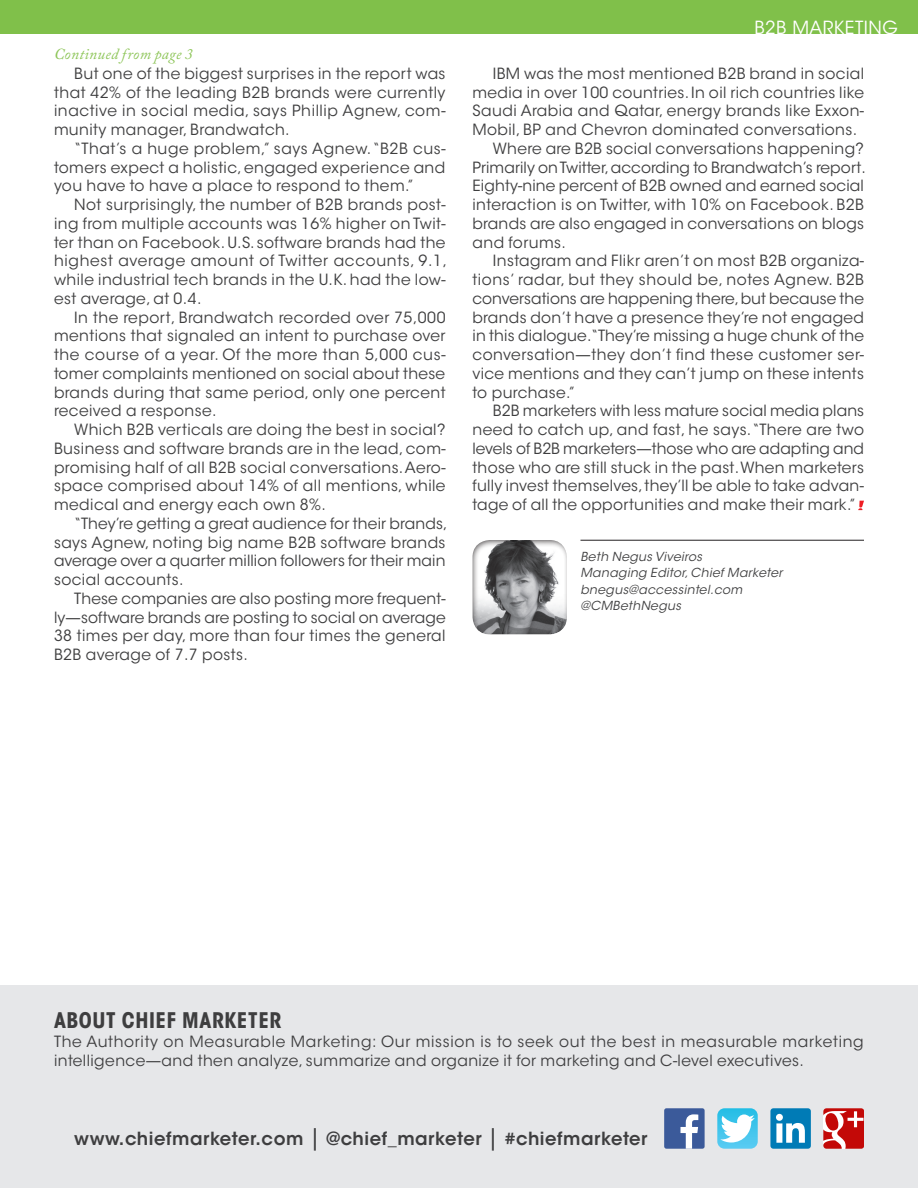
<style>
.page{position:relative;width:918px;height:1188px;background:#fff}
.page>*{position:absolute;margin:0;border:0;box-sizing:border-box;transform-origin:0 0}
.t1{font:700 condensed 21.3px "ITC Avant Garde Std";letter-spacing:.03em;color:#3e3e3f}
.t2{font:600 18px "ITC Avant Garde Std";letter-spacing:.03em;color:#3e3e3f}
.t3{font:18px "ITC Avant Garde Std";letter-spacing:.025em;color:#fff}
._04_Body{font:15.3px/18.8px "ITC Avant Garde Std";letter-spacing:.03em;color:#3e3e3f;text-align:justify}
._04_Body-2{font:15.3px/18.8px "ITC Avant Garde Std";letter-spacing:.01em;color:#3e3e3f}
.continued{font:italic 15.3px "Adobe Caslon Pro";letter-spacing:.025em;color:#8dc558}
.Byline{font:italic 12.3px/16.5px "ITC Avant Garde Std";letter-spacing:.03em;color:#3e3e3f}
.s1{font-weight:400;font-size:22.5px}
</style>
<div class="page">
<div style="left:0;top:986px;width:918px;height:202px;background:#e6e7e9"></div>
<div style="left:0;top:0;width:918px;height:34px;background:#80c04a"></div>
<div style="left:664px;top:1108px;width:41px;height:41px;background:#3b5a9a;border-radius:2px"></div>
<svg style="left:681px;top:1114px;width:17px;height:35px"></svg>
<svg style="left:824px;top:1108px;width:40px;height:41px;background:#d24a48"></svg>
<div style="left:770px;top:1108px;width:41px;height:41px;background:#007bb6;border-radius:3px"></div>
<svg style="left:776px;top:1114px;width:29px;height:29px"></svg>
<svg style="left:717px;top:1108px;width:41px;height:41px;background:#8adaf2"></svg>
<div style="left:472px;top:539px;width:96px;height:96px;background:#231f20;opacity:.75"></div>
<hr style="left:580px;top:540px;width:284px;height:1px;background:#231f20">
<svg style="left:858px;top:501px;width:6px;height:9px"></svg>
<p class="continued" style="left:54px;top:45px;width:140px">Continued from page 3</p>
<p class="_04_Body" style="left:54px;top:64px;width:393px;text-indent:20px">But one of the biggest surprises in the report was that 42% of the leading B2B brands were currently inactive in social media, says Phillip Agnew, com&shy;munity manager, Brandwatch.</p>
<p class="_04_Body" style="left:54px;top:139px;width:393px;text-indent:20px">“That’s a huge problem,” says Agnew. “B2B cus&shy;tomers expect a holistic, engaged experience and you have to have a place to respond to them.”</p>
<p class="_04_Body" style="left:54px;top:195px;width:395px;text-indent:20px">Not surprisingly, the number of B2B brands post&shy;ing from multiple accounts was 16% higher on Twit&shy;ter than on Facebook. U.S. software brands had the highest average amount of Twitter accounts, 9.1, while industrial tech brands in the U.K. had the low&shy;est average, at 0.4.</p>
<p class="_04_Body" style="left:54px;top:308px;width:393px;text-indent:20px">In the report, Brandwatch recorded over 75,000 mentions that signaled an intent to purchase over the course of a year. Of the more than 5,000 cus&shy;tomer complaints mentioned on social about these brands during that same period, only one percent received a response.</p>
<p class="_04_Body" style="left:54px;top:420px;width:393px;text-indent:20px">Which B2B verticals are doing the best in social?<br>Business and software brands are in the lead, com&shy;promising half of all B2B social conversations. Aero&shy;space comprised about 14% of all mentions, while medical and energy each own 8%.</p>
<p class="_04_Body-2" style="left:54px;top:514px;width:395px;text-indent:20px">“They’re getting a great audience for their brands, says Agnew, noting big name B2B software brands average over a quarter million followers for their main social accounts.</p>
<p class="_04_Body" style="left:54px;top:589px;width:393px;text-indent:20px">These companies are also posting more frequent&shy;ly—software brands are posting to social on average 38 times per day, more than four times the general B2B average of 7.7 posts.</p>
<p class="t3" style="left:754px;top:16px;width:145px">B2B MARKETING</p>
<p class="_04_Body" style="left:472px;top:64px;width:393px;text-indent:20px">IBM was the most mentioned B2B brand in social media in over 100 countries. In oil rich countries like Saudi Arabia and Qatar, energy brands like Exxon-Mobil, BP and Chevron dominated conversations.</p>
<p class="_04_Body" style="left:472px;top:139px;width:395px;text-align:left;text-indent:20px">Where are B2B social conversations happening?<br>Primarily on Twitter, according to Brandwatch’s report.<br>Eighty-nine percent of B2B owned and earned social interaction is on Twitter, with 10% on Facebook. B2B brands are also engaged in conversations on blogs and forums.</p>
<p class="_04_Body" style="left:472px;top:252px;width:393px;text-indent:20px">Instagram and Flikr aren’t on most B2B organiza&shy;tions’ radar, but they should be, notes Agnew. B2B conversations are happening there, but because the brands don’t have a presence they’re not engaged in this dialogue.“They’re missing a huge chunk of the conversation—they don’t find these customer ser&shy;vice mentions and they can’t jump on these intents to purchase.”</p>
<p class="_04_Body" style="left:472px;top:402px;width:393px;text-indent:20px">B2B marketers with less mature social media plans need to catch up, and fast, he says. “There are two levels of B2B marketers—those who are adapting and those who are still stuck in the past. When marketers fully invest themselves, they’ll be able to take advan&shy;tage of all the opportunities and make their mark.”</p>
<p class="Byline" style="left:580px;top:548px;width:204px">Beth Negus Viveiros<br>Managing Editor, Chief Marketer bnegus@accessintel.com @CMBethNegus</p>
<h1 class="t1" style="left:54px;top:1007px;width:229px">ABOUT CHIEF MARKETER</h1>
<p class="_04_Body" style="left:54px;top:1032px;width:811px">The Authority on Measurable Marketing: Our mission is to seek out the best in measurable marketing intelligence—and then analyze, summarize and organize it for marketing and C-level executives.</p>
<p class="t2" style="left:74px;top:1127px;width:575px">www.chiefmarketer.com <span class="s1">|</span> @chief_marketer <span class="s1">|</span> #chiefmarketer</p>
</div>
